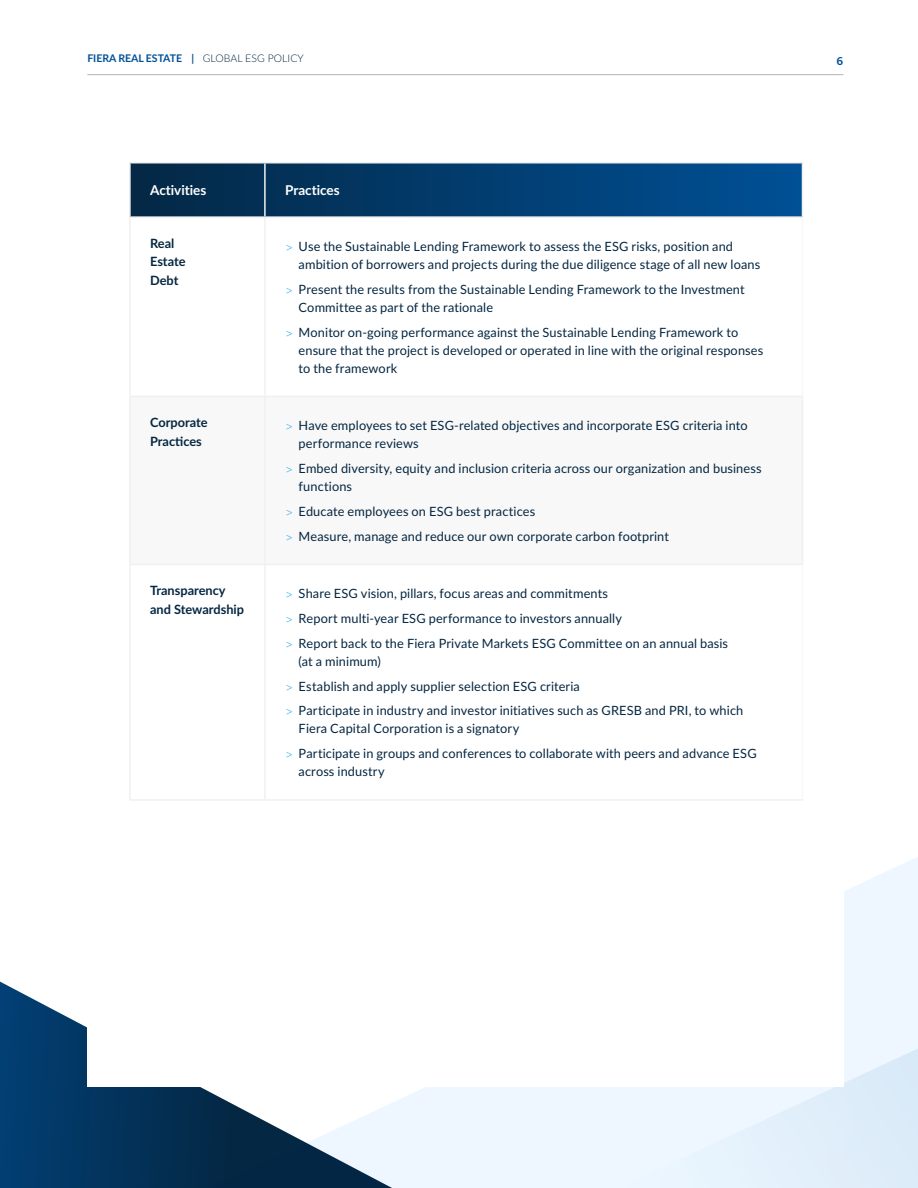
<style>
.page{position:relative;width:918px;height:1188px;background:#fff}
.page>*{position:absolute;margin:0;border:0;box-sizing:border-box;transform-origin:0 0}
.H2_Policy_2020{font:700 13.5px "Lato";color:#fff}
.t1{font:12.75px/18px "Lato";letter-spacing:.01em;color:#042641}
.Table_Lato_Bold___Po{font:700 12.75px/18.8px "Lato";color:#042641}
.H2_Policy_2020-2{font:700 12.75px/18.8px "Lato";color:#042641}
.t2{font:700 12px "Bliss 2";color:#005096}
.t3{font:700 10.5px "Lato";color:#005096}
.s1{font-weight:300;color:#042641}
.s2{font-family:"Bliss 2";font-weight:200;color:#3eafee}
</style>
<div class="page">
<svg style="left:844px;top:857px;width:74px;height:161px;background:#eff7ff"></svg>
<svg style="left:402px;top:1018px;width:516px;height:170px;background:#e9f3fd"></svg>
<svg style="left:0;top:981px;width:402px;height:207px"></svg>
<div style="left:87px;top:108px;width:756px;height:979px;background:#fff"></div>
<svg style="left:131px;top:164px;width:671px;height:52px;background:#013b6d"></svg>
<hr style="left:129px;top:162px;width:136px;height:2px;background:#f0f0f0">
<hr style="left:129px;top:163px;width:2px;height:53px;background:#f0f0f0">
<hr style="left:265px;top:162px;width:538px;height:2px;background:#f0f0f0">
<hr style="left:264px;top:163px;width:2px;height:53px;background:#f0f0f0">
<hr style="left:802px;top:163px;width:1px;height:53px;background:#f0f0f0">
<hr style="left:129px;top:216px;width:136px;height:2px;background:#f0f0f0">
<hr style="left:129px;top:218px;width:2px;height:178px;background:#f0f0f0">
<hr style="left:265px;top:216px;width:538px;height:2px;background:#f0f0f0">
<hr style="left:264px;top:218px;width:2px;height:178px;background:#f0f0f0">
<hr style="left:129px;top:396px;width:136px;height:1px;background:#f0f0f0">
<hr style="left:129px;top:397px;width:2px;height:167px;background:#f0f0f0">
<hr style="left:265px;top:396px;width:538px;height:1px;background:#f0f0f0">
<hr style="left:264px;top:397px;width:2px;height:167px;background:#f0f0f0">
<hr style="left:802px;top:397px;width:1px;height:167px;background:#f0f0f0">
<hr style="left:129px;top:564px;width:136px;height:1px;background:#f0f0f0">
<hr style="left:129px;top:565px;width:2px;height:234px;background:#f0f0f0">
<hr style="left:265px;top:564px;width:538px;height:1px;background:#f0f0f0">
<hr style="left:264px;top:565px;width:2px;height:234px;background:#f0f0f0">
<hr style="left:129px;top:799px;width:136px;height:2px;background:#f0f0f0">
<hr style="left:265px;top:799px;width:538px;height:2px;background:#f0f0f0">
<hr style="left:802px;top:218px;width:1px;height:178px;background:#f8f8f8">
<hr style="left:802px;top:565px;width:1px;height:234px;background:#f8f8f8">
<hr style="left:87px;top:74px;width:756px;height:1px;background:#b3b3b3">
<p class="t3" style="left:87px;top:51px;width:218px">FIERA REAL ESTATE | <span class="s1">GLOBAL ESG POLICY</span></p>
<p class="t2" style="left:837px;top:53px;width:8px">6</p>
<p class="H2_Policy_2020" style="left:150px;top:181px;width:58px">Activities</p>
<p class="H2_Policy_2020" style="left:285px;top:181px;width:56px">Practices</p>
<p class="Table_Lato_Bold___Po" style="left:150px;top:233px;width:37px">Real<br>Estate<br>Debt</p>
<p class="t1" style="left:299px;top:237px;width:463px;text-indent:-14px"><span class="s2">&gt;</span> Use the Sustainable Lending Framework to assess the ESG risks, position and ambition of borrowers and projects during the due diligence stage of all new loans</p>
<p class="t1" style="left:299px;top:280px;width:447px;text-indent:-14px"><span class="s2">&gt;</span> Present the results from the Sustainable Lending Framework to the Investment<br>Committee as part of the rationale</p>
<p class="t1" style="left:299px;top:322px;width:466px;text-indent:-14px"><span class="s2">&gt;</span> Monitor on-going performance against the Sustainable Lending Framework to ensure that the project is developed or operated in line with the original responses to the framework</p>
<p class="H2_Policy_2020-2" style="left:150px;top:412px;width:59px">Corporate<br>Practices</p>
<p class="t1" style="left:299px;top:416px;width:451px;text-indent:-14px"><span class="s2">&gt;</span> Have employees to set ESG-related objectives and incorporate ESG criteria into performance reviews</p>
<p class="t1" style="left:299px;top:459px;width:464px;text-indent:-14px"><span class="s2">&gt;</span> Embed diversity, equity and inclusion criteria across our organization and business functions</p>
<p class="t1" style="left:285px;top:502px;width:252px"><span class="s2">&gt;</span> Educate employees on ESG best practices</p>
<p class="t1" style="left:285px;top:527px;width:385px"><span class="s2">&gt;</span> Measure, manage and reduce our own corporate carbon footprint</p>
<p class="Table_Lato_Bold___Po" style="left:150px;top:580px;width:95px">Transparency and Stewardship</p>
<p class="t1" style="left:285px;top:584px;width:325px"><span class="s2">&gt;</span> Share ESG vision, pillars, focus areas and commitments</p>
<p class="t1" style="left:285px;top:609px;width:338px"><span class="s2">&gt;</span> Report multi-year ESG performance to investors annually</p>
<p class="t1" style="left:299px;top:634px;width:431px;text-indent:-14px"><span class="s2">&gt;</span> Report back to the Fiera Private Markets ESG Committee on an annual basis (at a minimum)</p>
<p class="t1" style="left:285px;top:677px;width:296px"><span class="s2">&gt;</span> Establish and apply supplier selection ESG criteria</p>
<p class="t1" style="left:299px;top:701px;width:446px;text-indent:-14px"><span class="s2">&gt;</span> Participate in industry and investor initiatives such as GRESB and PRI, to which<br>Fiera Capital Corporation is a signatory</p>
<p class="t1" style="left:299px;top:744px;width:459px;text-indent:-14px"><span class="s2">&gt;</span> Participate in groups and conferences to collaborate with peers and advance ESG across industry</p>
</div>
